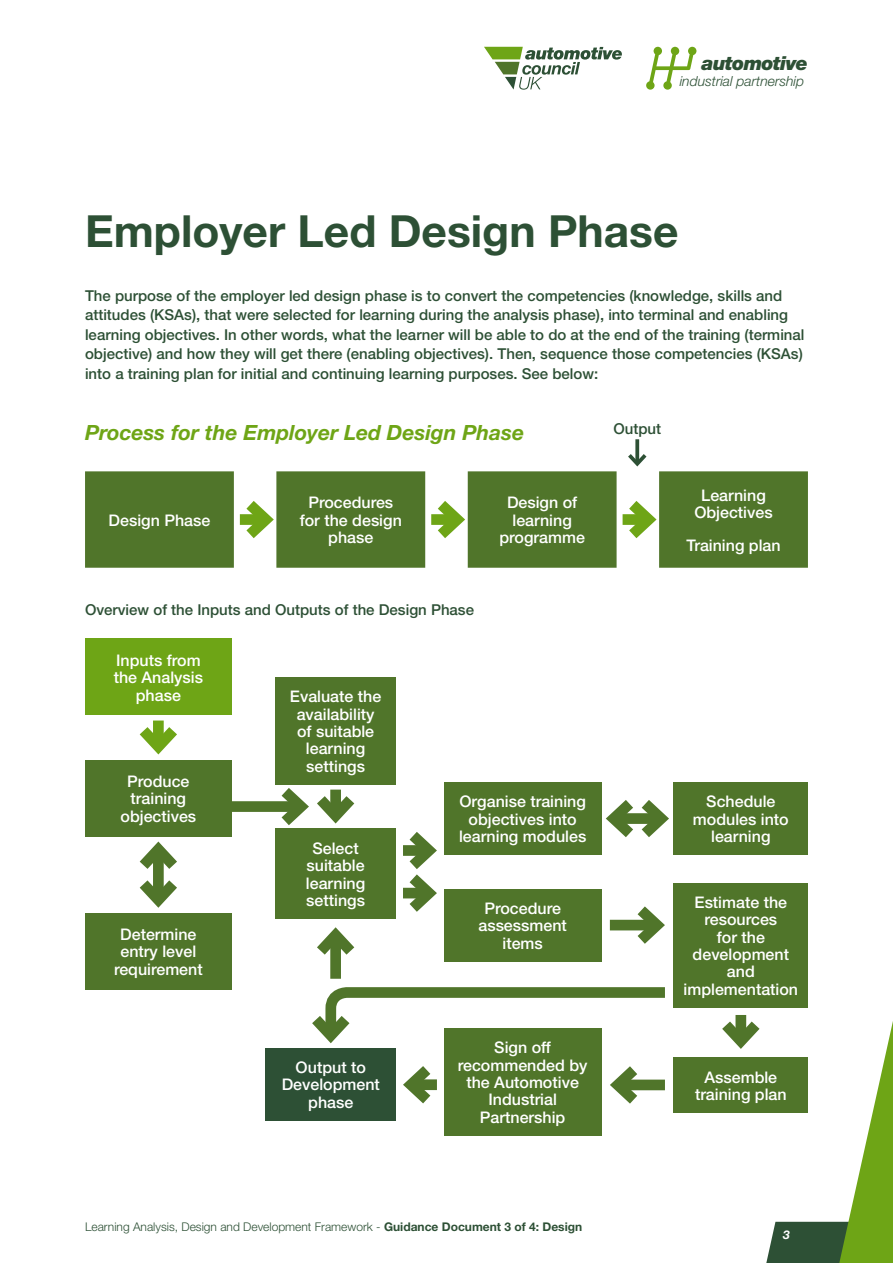
<style>
.page{position:relative;width:893px;height:1263px;background:#fff}
.page>*{position:absolute;margin:0;border:0;box-sizing:border-box;transform-origin:0 0}
.Sub_Heads{font:700 44.4px "Helvetica Neue LT";color:#2d5035}
.Sub_Sub_Heads{font:italic 700 21px "Helvetica Neue LT";color:#6ea516}
.t1{font:italic 900 19.35px "Helvetica Neue LT";letter-spacing:-.04em;color:#2d5035}
.Medium_Body_Copy{font:500 16.05px/17.4px "Helvetica Neue LT";color:#fff;text-align:center}
.Medium_Body_Copy-2{font:500 15px/19.5px "Helvetica Neue LT";color:#2d5035}
.t2{font:italic 300 13.95px "Helvetica Neue LT";color:#2d5035}
.t3{font:300 12px "Helvetica Neue LT";color:#2d5035}
.t4{font:italic 700 12px "Helvetica Neue LT";color:#fff}
.s1{font-weight:700}
</style>
<div class="page">
<svg style="left:484px;top:47px;width:138px;height:43px"></svg>
<svg style="left:646px;top:47px;width:50px;height:43px"></svg>
<svg style="left:85px;top:471px;width:723px;height:97px;background:#5f813c"></svg>
<svg style="left:235px;top:490px;width:47px;height:59px"></svg>
<svg style="left:426px;top:490px;width:47px;height:59px"></svg>
<svg style="left:618px;top:490px;width:46px;height:59px"></svg>
<svg style="left:635px;top:439px;width:4px;height:11px"></svg>
<svg style="left:628px;top:450px;width:19px;height:17px"></svg>
<div style="left:85px;top:639px;width:147px;height:76px;background:#6ea516"></div>
<div style="left:275px;top:677px;width:121px;height:107px;background:#50752a"></div>
<div style="left:275px;top:829px;width:121px;height:90px;background:#50752a"></div>
<div style="left:266px;top:1048px;width:130px;height:72px;background:#2d5035"></div>
<div style="left:444px;top:782px;width:157px;height:73px;background:#50752a"></div>
<div style="left:444px;top:889px;width:157px;height:72px;background:#50752a"></div>
<div style="left:673px;top:782px;width:135px;height:73px;background:#50752a"></div>
<div style="left:673px;top:1057px;width:135px;height:55px;background:#50752a"></div>
<div style="left:444px;top:1028px;width:157px;height:107px;background:#50752a"></div>
<div style="left:673px;top:883px;width:135px;height:124px;background:#50752a"></div>
<div style="left:85px;top:760px;width:147px;height:76px;background:#50752a"></div>
<div style="left:85px;top:913px;width:147px;height:76px;background:#50752a"></div>
<svg style="left:139px;top:720px;width:38px;height:35px"></svg>
<div style="left:330px;top:935px;width:11px;height:44px;background:#50752a"></div>
<svg style="left:317px;top:927px;width:38px;height:39px"></svg>
<svg style="left:601px;top:789px;width:68px;height:59px"></svg>
<svg style="left:403px;top:832px;width:34px;height:80px"></svg>
<svg style="left:711px;top:1007px;width:182px;height:256px"></svg>
<svg style="left:312px;top:987px;width:364px;height:128px"></svg>
<div style="left:610px;top:920px;width:47px;height:10px;background:#50752a"></div>
<svg style="left:626px;top:906px;width:39px;height:38px"></svg>
<div style="left:222px;top:801px;width:79px;height:11px;background:#50752a"></div>
<svg style="left:270px;top:784px;width:95px;height:45px"></svg>
<svg style="left:129px;top:836px;width:59px;height:72px"></svg>
<p class="t1" style="left:702px;top:51px;width:108px">automotive</p>
<p class="t2" style="left:680px;top:73px;width:126px">industrial partnership</p>
<p class="Sub_Heads" style="left:85px;top:204px;width:595px">Employer Led Design Phase</p>
<p class="Medium_Body_Copy-2" style="left:85px;top:286px;width:721px">The purpose of the employer led design phase is to convert the competencies (knowledge, skills and attitudes (KSAs), that were selected for learning during the analysis phase), into terminal and enabling learning objectives. In other words, what the learner will be able to do at the end of the training (terminal objective) and how they will get there (enabling objectives). Then, sequence those competencies (KSAs) into a training plan for initial and continuing learning purposes. See below:</p>
<p class="Sub_Sub_Heads" style="left:85px;top:419px;width:441px">Process for the Employer Led Design Phase</p>
<p class="Medium_Body_Copy-2" style="left:613px;top:418px;width:49px">Output</p>
<p class="Medium_Body_Copy" style="left:109px;top:511px;width:103px">Design Phase</p>
<p class="Medium_Body_Copy" style="left:300px;top:494px;width:104px">Procedures for the design phase</p>
<p class="Medium_Body_Copy" style="left:499px;top:494px;width:87px">Design of learning programme</p>
<p class="Medium_Body_Copy" style="left:694px;top:486px;width:80px">Learning<br>Objectives</p>
<p class="Medium_Body_Copy" style="left:686px;top:536px;width:96px">Training plan</p>
<p class="Medium_Body_Copy-2" style="left:85px;top:600px;width:391px">Overview of the Inputs and Outputs of the Design Phase</p>
<p class="Medium_Body_Copy" style="left:114px;top:651px;width:91px">Inputs from the Analysis phase</p>
<p class="Medium_Body_Copy" style="left:121px;top:772px;width:77px">Produce training objectives</p>
<p class="Medium_Body_Copy" style="left:114px;top:925px;width:90px">Determine entry level requirement</p>
<p class="Medium_Body_Copy" style="left:290px;top:687px;width:93px">Evaluate the availability of suitable learning settings</p>
<p class="Medium_Body_Copy" style="left:306px;top:839px;width:61px">Select suitable learning settings</p>
<p class="Medium_Body_Copy" style="left:282px;top:1058px;width:100px">Output to<br>Development phase</p>
<p class="Medium_Body_Copy" style="left:459px;top:793px;width:129px">Organise training objectives into learning modules</p>
<p class="Medium_Body_Copy" style="left:478px;top:899px;width:90px">Procedure assessment items</p>
<p class="Medium_Body_Copy" style="left:458px;top:1039px;width:131px">Sign off recommended by the Automotive<br>Industrial<br>Partnership</p>
<p class="t3" style="left:85px;top:1219px;width:499px">Learning Analysis, Design and Development Framework - <span class="s1">Guidance Document 3 of 4: Design</span></p>
<p class="Medium_Body_Copy" style="left:693px;top:793px;width:97px">Schedule modules into learning</p>
<p class="Medium_Body_Copy" style="left:684px;top:893px;width:116px">Estimate the resources<br>for the development and implementation</p>
<p class="Medium_Body_Copy" style="left:695px;top:1068px;width:93px">Assemble training plan</p>
<p class="t4" style="left:783px;top:1227px;width:8px">3</p>
</div>
